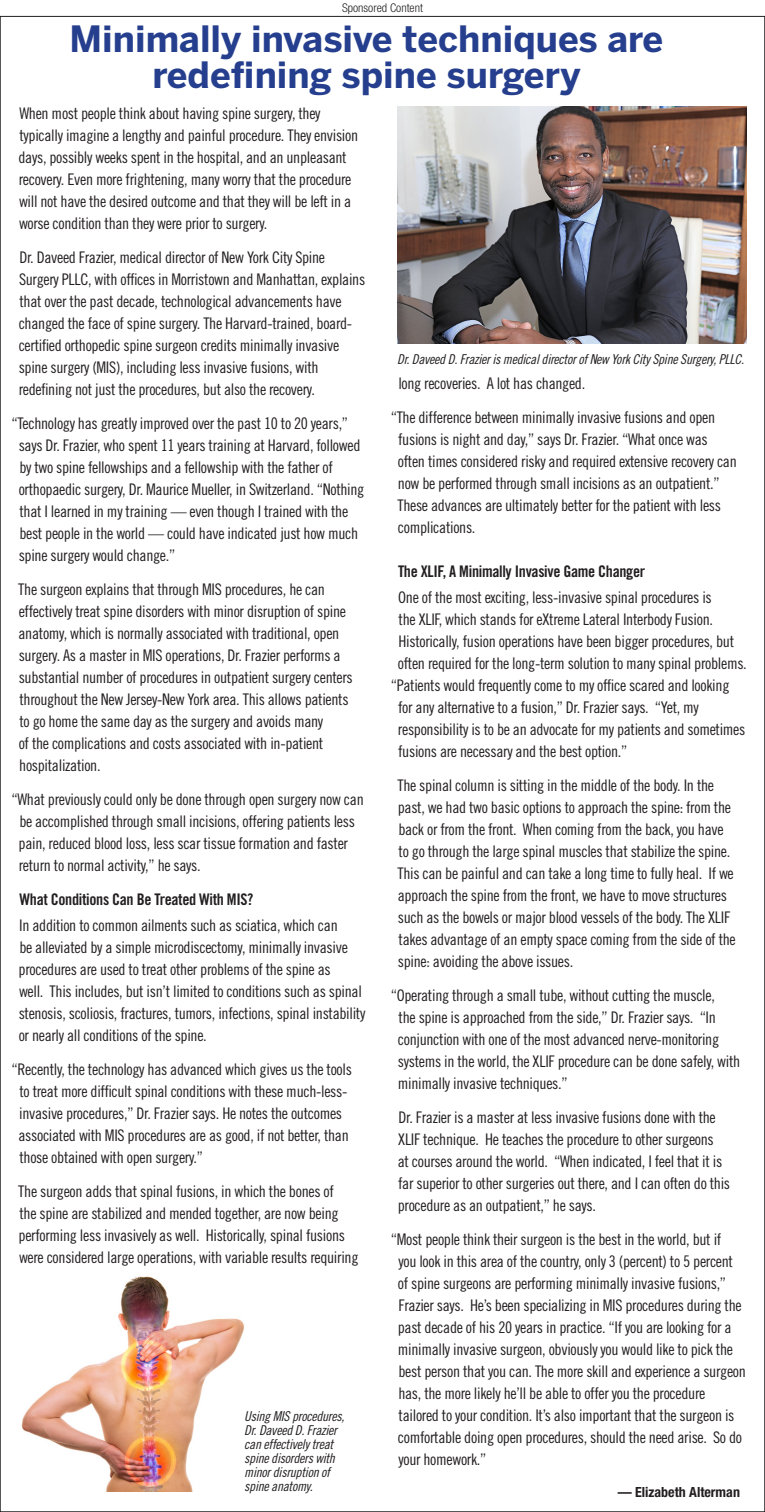
<style>
.page{position:relative;width:765px;height:1512px;background:#fff}
.page>*{position:absolute;margin:0;border:0;box-sizing:border-box;transform-origin:0 0}
.t1{font:700 36px/36px "Benton Sans";color:#253f8e;text-align:center}
.t2{font:16px/22px "Trade Gothic LT Std Cn 18";letter-spacing:-.02em;color:#231f20}
.t3{font:16px "Trade Gothic LT Std Bd Cn 20";letter-spacing:-.02em;color:#231f20}
.t4{font:700 condensed 14px "Helvetica Neue";color:#231f20}
.t5{font:13.6px/14px "Trade Gothic LT Std Cn 18 Obl";letter-spacing:-.02em;color:#231f20}
.t6{font:300 condensed 12px "Helvetica Neue";color:#231f20}
</style>
<div class="page">
<img style="left:397px;top:107px;width:350px;height:237px">
<img style="left:21px;top:1276px;width:223px;height:215px">
<p class="t6" style="left:342px;top:0;width:82px">Sponsored Content</p>
<p class="t1" style="left:70px;top:21px;width:595px">Minimally invasive techniques are redefining spine surgery</p>
<p class="t2" style="left:19px;top:102px;width:341px">When most people think about having spine surgery, they typically imagine a lengthy and painful procedure. They envision days, possibly weeks spent in the hospital, and an unpleasant recovery. Even more frightening, many worry that the procedure will not have the desired outcome and that they will be left in a worse condition than they were prior to surgery.</p>
<p class="t2" style="left:19px;top:246px;width:348px">Dr. Daveed Frazier, medical director of New York City Spine Surgery PLLC, with offices in Morristown and Manhattan, explains that over the past decade, technological advancements have changed the face of spine surgery. The Harvard-trained, board&shy;certified orthopedic spine surgeon credits minimally invasive spine surgery (MIS), including less invasive fusions, with redefining not just the procedures, but also the recovery.</p>
<p class="t2" style="left:19px;top:412px;width:347px;text-indent:-7px">“Technology has greatly improved over the past 10 to 20 years,” says Dr. Frazier, who spent 11 years training at Harvard, followed by two spine fellowships and a fellowship with the father of orthopaedic surgery, Dr. Maurice Mueller, in Switzerland. “Nothing that I learned in my training — even though I trained with the best people in the world — could have indicated just how much spine surgery would change.”</p>
<p class="t2" style="left:18px;top:578px;width:336px">The surgeon explains that through MIS procedures, he can effectively treat spine disorders with minor disruption of spine anatomy, which is normally associated with traditional, open surgery. As a master in MIS operations, Dr. Frazier performs a substantial number of procedures in outpatient surgery centers throughout the New Jersey-New York area. This allows patients to go home the same day as the surgery and avoids many<br>of the complications and costs associated with in-patient hospitalization.</p>
<p class="t2" style="left:19px;top:788px;width:347px;text-indent:-7px">“What previously could only be done through open surgery now can be accomplished through small incisions, offering patients less pain, reduced blood loss, less scar tissue formation and faster return to normal activity,” he says.</p>
<p class="t3" style="left:20px;top:889px;width:235px">What Conditions Can Be Treated With MIS?</p>
<p class="t2" style="left:19px;top:914px;width:348px">In addition to common ailments such as sciatica, which can<br>be alleviated by a simple microdiscectomy, minimally invasive procedures are used to treat other problems of the spine as<br>well. This includes, but isn’t limited to conditions such as spinal stenosis, scoliosis, fractures, tumors, infections, spinal instability or nearly all conditions of the spine.</p>
<p class="t2" style="left:19px;top:1058px;width:335px;text-indent:-7px">“Recently, the technology has advanced which gives us the tools to treat more difficult spinal conditions with these much-less&shy;invasive procedures,” Dr. Frazier says. He notes the outcomes associated with MIS procedures are as good, if not better, than those obtained with open surgery.”</p>
<p class="t2" style="left:18px;top:1180px;width:342px">The surgeon adds that spinal fusions, in which the bones of<br>the spine are stabilized and mended together, are now being performing less invasively as well. Historically, spinal fusions were considered large operations, with variable results requiring</p>
<p class="t5" style="left:397px;top:353px;width:348px">Dr. Daveed D. Frazier is medical director of New York City Spine Surgery, PLLC.</p>
<p class="t2" style="left:398px;top:372px;width:188px">long recoveries. A lot has changed.</p>
<p class="t2" style="left:397px;top:406px;width:341px;text-indent:-7px">“The difference between minimally invasive fusions and open fusions is night and day,” says Dr. Frazier. “What once was often times considered risky and required extensive recovery can now be performed through small incisions as an outpatient.” These advances are ultimately better for the patient with less complications.</p>
<p class="t3" style="left:398px;top:562px;width:249px">The XLIF, A Minimally Invasive Game Changer</p>
<p class="t2" style="left:398px;top:586px;width:315px">One of the most exciting, less-invasive spinal procedures is</p>
<p class="t2" style="left:399px;top:608px;width:316px">the XLIF, which stands for eXtreme Lateral Interbody Fusion.</p>
<p class="t2" style="left:398px;top:630px;width:337px">Historically, fusion operations have been bigger procedures, but</p>
<p class="t2" style="left:398px;top:652px;width:350px">often required for the long-term solution to many spinal problems.</p>
<p class="t2" style="left:391px;top:674px;width:340px">“Patients would frequently come to my office scared and looking</p>
<p class="t2" style="left:398px;top:696px;width:302px">for any alternative to a fusion,” Dr. Frazier says. “Yet, my</p>
<p class="t2" style="left:398px;top:718px;width:349px">responsibility is to be an advocate for my patients and sometimes</p>
<p class="t2" style="left:398px;top:740px;width:231px">fusions are necessary and the best option.”</p>
<p class="t2" style="left:397px;top:774px;width:340px">The spinal column is sitting in the middle of the body. In the past, we had two basic options to approach the spine: from the back or from the front. When coming from the back, you have to go through the large spinal muscles that stabilize the spine.<br>This can be painful and can take a long time to fully heal. If we approach the spine from the front, we have to move structures such as the bowels or major blood vessels of the body. The XLIF takes advantage of an empty space coming from the side of the spine: avoiding the above issues.</p>
<p class="t2" style="left:398px;top:984px;width:344px;text-indent:-7px">“Operating through a small tube, without cutting the muscle,<br>the spine is approached from the side,” Dr. Frazier says. “In conjunction with one of the most advanced nerve-monitoring systems in the world, the XLIF procedure can be done safely, with minimally invasive techniques.”</p>
<p class="t2" style="left:398px;top:1106px;width:334px">Dr. Frazier is a master at less invasive fusions done with the XLIF technique. He teaches the procedure to other surgeons<br>at courses around the world. “When indicated, I feel that it is far superior to other surgeries out there, and I can often do this procedure as an outpatient,” he says.</p>
<p class="t2" style="left:398px;top:1228px;width:350px;text-indent:-7px">“Most people think their surgeon is the best in the world, but if<br>you look in this area of the country, only 3 (percent) to 5 percent of spine surgeons are performing minimally invasive fusions,” Frazier says. He’s been specializing in MIS procedures during the past decade of his 20 years in practice. “If you are looking for a minimally invasive surgeon, obviously you would like to pick the best person that you can. The more skill and experience a surgeon has, the more likely he’ll be able to offer you the procedure tailored to your condition. It’s also important that the surgeon is comfortable doing open procedures, should the need arise. So do your homework.”</p>
<p class="t5" style="left:244px;top:1410px;width:102px">Using MIS procedures,<br>Dr. Daveed D. Frazier can effectively treat spine disorders with minor disruption of spine anatomy.</p>
<p class="t4" style="left:618px;top:1483px;width:124px">— Elizabeth Alterman</p>
</div>
